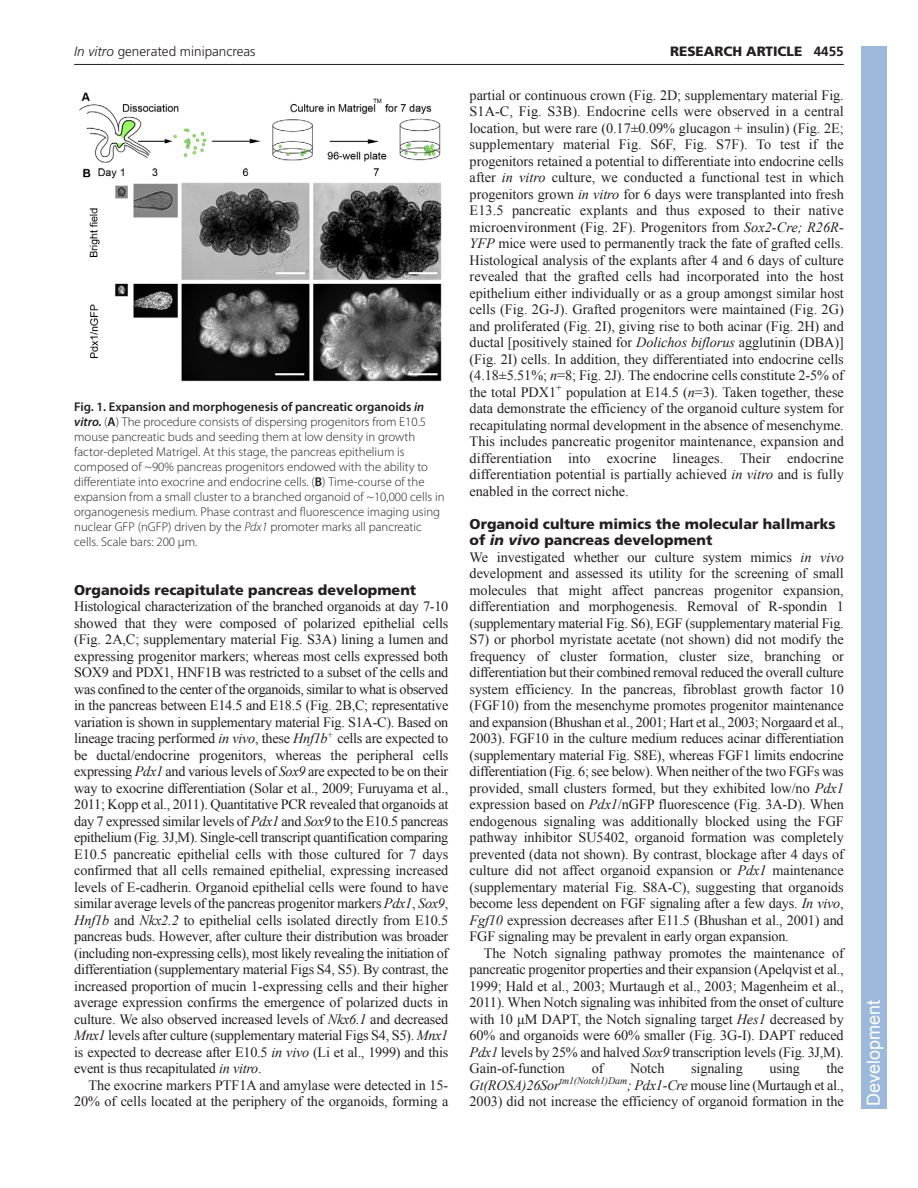
<style>
.page{position:relative;width:918px;height:1188px;background:#fff}
.page>*{position:absolute;margin:0;border:0;box-sizing:border-box;transform-origin:0 0}
.t1{font:18px "Arial";color:#fff}
.t2{font:14.25px/16.5px "Times New Roman";letter-spacing:-.005em;color:#231f20;text-align:justify}
.t3{font:900 14.25px/16.5px "Frutiger LT Std";color:#231f20}
.t4{font:300 13.5px "Frutiger";color:#231f20}
.t5{font:900 13.5px "Frutiger LT Std";color:#231f20}
.t6{font:300 12.75px/15px "Myriad Pro";color:#231f20}
.s1{font-style:italic}
.s2{font-weight:700}
.s3{font-weight:600}
.s4{font-weight:600;font-style:italic}
</style>
<div class="page">
<hr style="left:74px;top:64px;width:770px;height:1px;background:#231f20">
<img style="left:79px;top:92px;width:363px;height:290px">
<div style="left:861px;top:46px;width:25px;height:1063px;background:#9cb9db"></div>
<p class="t4" style="left:74px;top:46px;width:183px"><span class="s1">In vitro</span> generated minipancreas</p>
<p class="t5" style="left:670px;top:45px;width:175px">RESEARCH ARTICLE <span class="s2">4455</span></p>
<p class="t2" style="left:470px;top:87px;width:376px">partial or continuous crown (Fig. 2D; supplementary material Fig.<br>S1A-C, Fig. S3B). Endocrine cells were observed in a central location, but were rare (0.17±0.09% glucagon + insulin) (Fig. 2E; supplementary material Fig. S6F, Fig. S7F). To test if the progenitors retained a potential to differentiate into endocrine cells after <span class="s1">in vitro</span> culture, we conducted a functional test in which progenitors grown <span class="s1">in vitro</span> for 6 days were transplanted into fresh E13.5 pancreatic explants and thus exposed to their native microenvironment (Fig. 2F). Progenitors from <span class="s1">Sox2-Cre; R26R-YFP</span> mice were used to permanently track the fate of grafted cells.<br>Histological analysis of the explants after 4 and 6 days of culture revealed that the grafted cells had incorporated into the host epithelium either individually or as a group amongst similar host cells (Fig. 2G-J). Grafted progenitors were maintained (Fig. 2G) and proliferated (Fig. 2I), giving rise to both acinar (Fig. 2H) and ductal [positively stained for <span class="s1">Dolichos biflorus</span> agglutinin (DBA)] (Fig. 2I) cells. In addition, they differentiated into endocrine cells (4.18±5.51%; <span class="s1">n</span>=8; Fig. 2J). The endocrine cells constitute 2-5% of the total PDX1<sup>+</sup> population at E14.5 (<span class="s1">n</span>=3). Taken together, these data demonstrate the efficiency of the organoid culture system for recapitulating normal development in the absence of mesenchyme.<br>This includes pancreatic progenitor maintenance, expansion and differentiation into exocrine lineages. Their endocrine differentiation potential is partially achieved <span class="s1">in vitro</span> and is fully enabled in the correct niche.</p>
<p class="t3" style="left:470px;top:516px;width:367px">Organoid culture mimics the molecular hallmarks of <span class="s1">in vivo</span> pancreas development</p>
<p class="t2" style="left:470px;top:549px;width:376px">We investigated whether our culture system mimics <span class="s1">in vivo </span>development and assessed its utility for the screening of small molecules that might affect pancreas progenitor expansion, differentiation and morphogenesis. Removal of R-spondin 1 (supplementary material Fig. S6), EGF (supplementary material Fig.<br>S7) or phorbol myristate acetate (not shown) did not modify the frequency of cluster formation, cluster size, branching or differentiation but their combined removal reduced the overall culture system efficiency. In the pancreas, fibroblast growth factor 10 (FGF10) from the mesenchyme promotes progenitor maintenance and expansion (Bhushan et al., 2001; Hart et al., 2003; Norgaard et al., 2003). FGF10 in the culture medium reduces acinar differentiation (supplementary material Fig. S8E), whereas FGF1 limits endocrine differentiation (Fig. 6; see below). When neither of the two FGFs was provided, small clusters formed, but they exhibited low/no <span class="s1">Pdx1 </span>expression based on <span class="s1">Pdx1</span>/nGFP fluorescence (Fig. 3A-D). When endogenous signaling was additionally blocked using the FGF pathway inhibitor SU5402, organoid formation was completely prevented (data not shown). By contrast, blockage after 4 days of culture did not affect organoid expansion or <span class="s1">Pdx1</span> maintenance (supplementary material Fig. S8A-C), suggesting that organoids become less dependent on FGF signaling after a few days. <span class="s1">In vivo</span>, <span class="s1">Fgf10</span> expression decreases after E11.5 (Bhushan et al., 2001) and FGF signaling may be prevalent in early organ expansion.</p>
<p class="t2" style="left:470px;top:945px;width:376px;text-indent:14px">The Notch signaling pathway promotes the maintenance of pancreatic progenitor properties and their expansion (Apelqvist et al., 1999; Hald et al., 2003; Murtaugh et al., 2003; Magenheim et al., 2011). When Notch signaling was inhibited from the onset of culture with 10 μM DAPT, the Notch signaling target <span class="s1">Hes1</span> decreased by 60% and organoids were 60% smaller (Fig. 3G-I). DAPT reduced <span class="s1">Pdx1</span> levels by 25% and halved <span class="s1">Sox9</span> transcription levels (Fig. 3J,M).<br>Gain-of-function</p>
<p class="t6" style="left:74px;top:400px;width:372px"><span class="s3">Fig. 1. Expansion and morphogenesis of pancreatic organoids</span> <span class="s4">in vitro.</span> (<span class="s3">A</span>) The procedure consists of dispersing progenitors from E10.5 mouse pancreatic buds and seeding them at low density in growth factor-depleted Matrigel. At this stage, the pancreas epithelium is composed of ~90% pancreas progenitors endowed with the ability to differentiate into exocrine and endocrine cells. (<span class="s3">B</span>) Time-course of the expansion from a small cluster to a branched organoid of ~10,000 cells in organogenesis medium. Phase contrast and fluorescence imaging using nuclear GFP (nGFP) driven by the <span class="s1">Pdx1</span> promoter marks all pancreatic cells. Scale bars: 200 μm.</p>
<p class="t3" style="left:74px;top:582px;width:343px">Organoids recapitulate pancreas development</p>
<p class="t2" style="left:74px;top:598px;width:376px">Histological characterization of the branched organoids at day 7-10 showed that they were composed of polarized epithelial cells (Fig. 2A,C; supplementary material Fig. S3A) lining a lumen and expressing progenitor markers; whereas most cells expressed both SOX9 and PDX1, HNF1Β was restricted to a subset of the cells and was confined to the center of the organoids, similar to what is observed in the pancreas between E14.5 and E18.5 (Fig. 2B,C; representative variation is shown in supplementary material Fig. S1A-C). Based on lineage tracing performed <span class="s1">in vivo</span>, these <span class="s1">Hnf1b</span><sup>+</sup> cells are expected to be ductal/endocrine progenitors, whereas the peripheral cells expressing <span class="s1">Pdx1</span> and various levels of <span class="s1">Sox9</span> are expected to be on their way to exocrine differentiation (Solar et al., 2009; Furuyama et al., 2011; Kopp et al., 2011). Quantitative PCR revealed that organoids at day 7 expressed similar levels of <span class="s1">Pdx1</span> and <span class="s1">Sox9</span> to the E10.5 pancreas epithelium (Fig. 3J,M). Single-cell transcript quantification comparing E10.5 pancreatic epithelial cells with those cultured for 7 days confirmed that all cells remained epithelial, expressing increased levels of E-cadherin. Organoid epithelial cells were found to have similar average levels of the pancreas progenitor markers <span class="s1">Pdx1</span>, <span class="s1">Sox9</span>, <span class="s1">Hnf1b</span> and <span class="s1">Nkx2.2</span> to epithelial cells isolated directly from E10.5 pancreas buds. However, after culture their distribution was broader (including non-expressing cells), most likely revealing the initiation of differentiation (supplementary material Figs S4, S5). By contrast, the increased proportion of mucin 1<span class="s1">-</span>expressing cells and their higher average expression confirms the emergence of polarized ducts in culture. We also observed increased levels of <span class="s1">Nkx6.1</span> and decreased <span class="s1">Mnx1</span> levels after culture (supplementary material Figs S4, S5). <span class="s1">Mnx1 </span>is expected to decrease after E10.5 <span class="s1">in vivo</span> (Li et al., 1999) and this event is thus recapitulated <span class="s1">in vitro</span>.</p>
<p class="t2" style="left:74px;top:1077px;width:376px;text-align:right">The exocrine markers PTF1A and amylase were detected in 15-<br>20% of cells located at the periphery of the organoids, forming a</p>
<p class="t2" style="left:470px;top:1060px;width:376px;text-indent:357px">the <span class="s1">Gt(ROSA)26Sor</span><sup>tm1(Notch1)Dam</sup><span class="s1">; Pdx1-Cre</span> mouse line (Murtaugh et al., 2003) did not increase the efficiency of organoid formation in the</p>
<p class="t2" style="left:592px;top:1060px;width:13px">of</p>
<p class="t2" style="left:630px;top:1060px;width:36px">Notch</p>
<p class="t2" style="left:691px;top:1060px;width:53px">signaling</p>
<p class="t2" style="left:769px;top:1060px;width:32px">using</p>
<p class="t1" style="left:862px;top:1106px;width:108px;rotate:-90deg">Development</p>
</div>
